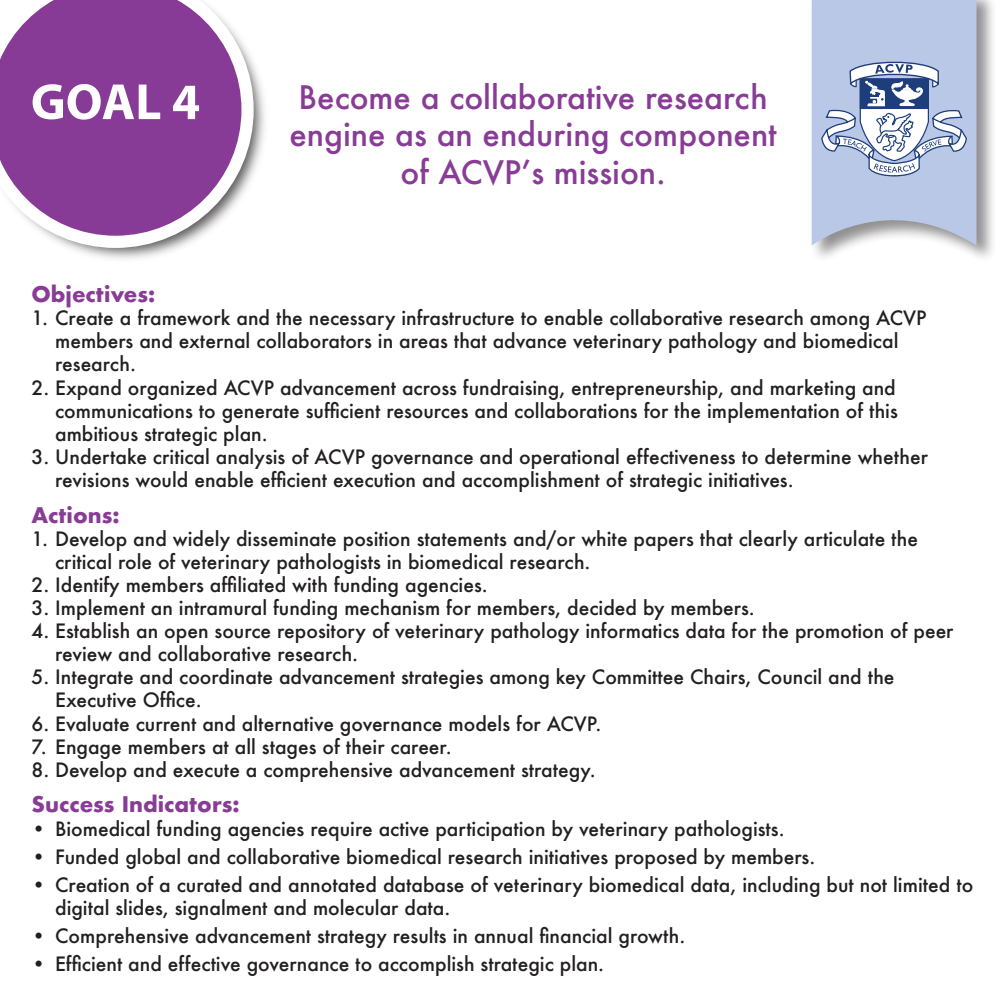
<style>
.page{position:relative;width:1008px;height:1008px;background:#fff}
.page>*{position:absolute;margin:0;border:0;box-sizing:border-box;transform-origin:0 0}
.t1{font:700 51.27px "Myriad Pro";color:#fff}
.t2{font:500 31.5px/37.8px "Futura";color:#883c96;text-align:center}
.t3{font:700 21px "Futura";color:#883c96}
.t4{font:500 19.25px/23.1px "Futura";color:#231f20}
</style>
<div class="page">
<div style="left:810px;top:0;width:187px;height:264px;background:#231f20;opacity:.5"></div>
<svg style="left:810px;top:0;width:168px;height:247px;background:#becae3"></svg>
<svg style="left:821px;top:62px;width:146px;height:114px"></svg>
<img style="left:71px;top:65px;width:194px;height:194px">
<svg style="left:0;top:0;width:254px;height:248px"></svg>
<h1 class="t1" style="left:31px;top:68px;width:171px">GOAL 4</h1>
<h2 class="t2" style="left:289px;top:78px;width:489px">Become a collaborative research engine as an enduring component of ACVP’s mission.</h2>
<p class="t3" style="left:32px;top:279px;width:125px">Objectives:</p>
<p class="t4" style="left:55px;top:306px;width:873px;text-indent:-24px">1. Create a framework and the necessary infrastructure to enable collaborative research among ACVP members and external collaborators in areas that advance veterinary pathology and biomedical research.</p>
<p class="t4" style="left:55px;top:376px;width:844px;text-align:justify;text-indent:-24px">2. Expand organized ACVP advancement across fundraising, entrepreneurship, and marketing and communications to generate sufficient resources and collaborations for the implementation of this ambitious strategic plan.</p>
<p class="t4" style="left:55px;top:445px;width:874px;text-indent:-24px">3. Undertake critical analysis of ACVP governance and operational effectiveness to determine whether revisions would enable efficient execution and accomplishment of strategic initiatives.</p>
<p class="t3" style="left:32px;top:500px;width:90px">Actions:</p>
<p class="t4" style="left:55px;top:527px;width:865px;text-indent:-24px">1. Develop and widely disseminate position statements and/or white papers that clearly articulate the critical role of veterinary pathologists in biomedical research.</p>
<p class="t4" style="left:32px;top:573px;width:458px">2. Identify members affiliated with funding agencies.</p>
<p class="t4" style="left:32px;top:596px;width:725px">3. Implement an intramural funding mechanism for members, decided by members.</p>
<p class="t4" style="left:55px;top:619px;width:900px;text-indent:-24px">4. Establish an open source repository of veterinary pathology informatics data for the promotion of peer review and collaborative research.</p>
<p class="t4" style="left:55px;top:665px;width:841px;text-indent:-24px">5. Integrate and coordinate advancement strategies among key Committee Chairs, Council and the<br>Executive Office.</p>
<p class="t4" style="left:32px;top:712px;width:572px">6. Evaluate current and alternative governance models for ACVP.</p>
<p class="t4" style="left:32px;top:735px;width:422px">7. Engage members at all stages of their career.</p>
<p class="t4" style="left:32px;top:758px;width:566px">8. Develop and execute a comprehensive advancement strategy.</p>
<p class="t3" style="left:32px;top:789px;width:210px">Success Indicators:</p>
<p class="t4" style="left:32px;top:817px;width:755px">• Biomedical funding agencies require active participation by veterinary pathologists.</p>
<p class="t4" style="left:32px;top:845px;width:785px">• Funded global and collaborative biomedical research initiatives proposed by members.</p>
<p class="t4" style="left:55px;top:873px;width:920px;text-indent:-24px">• Creation of a curated and annotated database of veterinary biomedical data, including but not limited to digital slides, signalment and molecular data.</p>
<p class="t4" style="left:32px;top:924px;width:655px">• Comprehensive advancement strategy results in annual financial growth.</p>
<p class="t4" style="left:32px;top:952px;width:574px">• Efficient and effective governance to accomplish strategic plan.</p>
</div>
